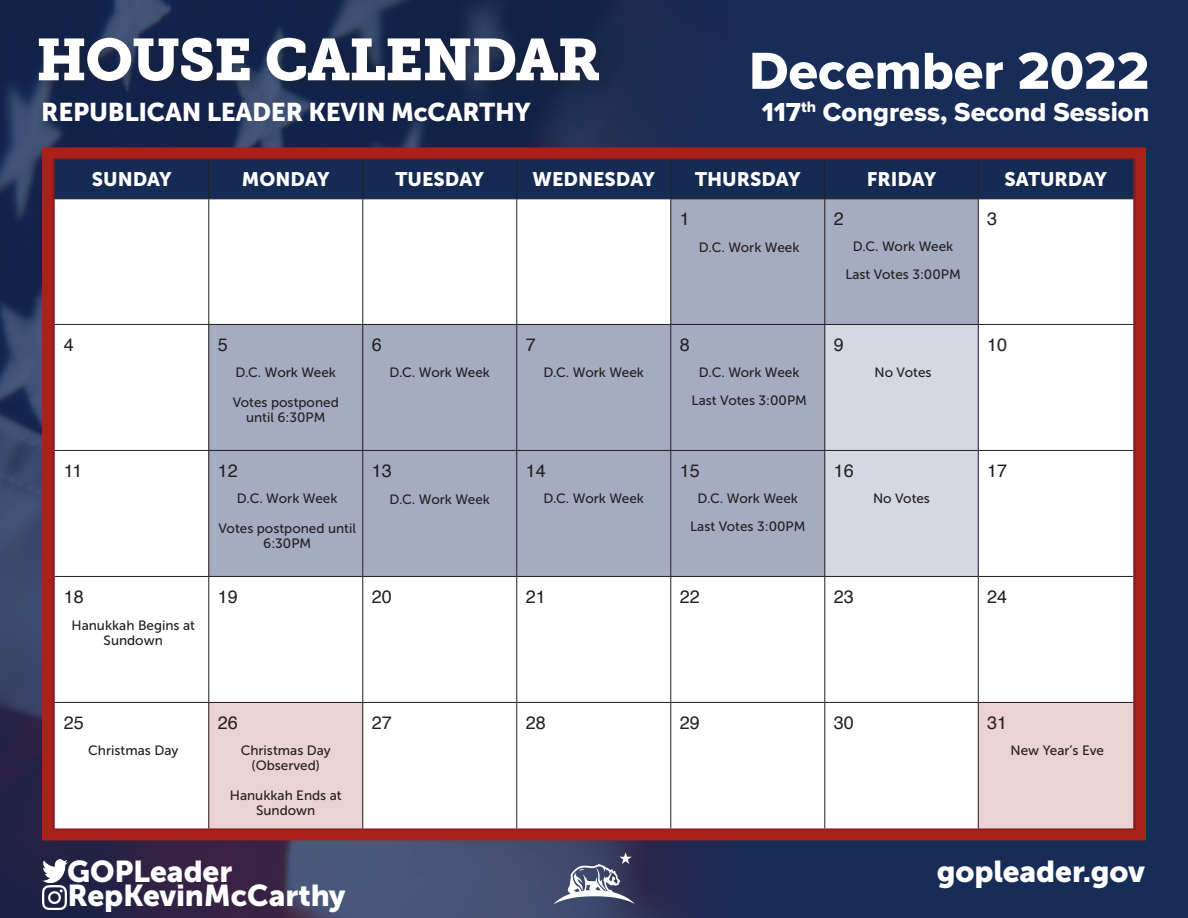
<style>
.page{position:relative;width:1188px;height:918px;background:#182c58}
.page>*{position:absolute;margin:0;border:0;box-sizing:border-box;transform-origin:0 0}
.t1{font:58.5px "Museo Slab 900";letter-spacing:-.02em;color:#fff}
.Title_-_Month{font:54px "Proxima Nova Extrabld";color:#fff}
.t2{font:30px "Museo Sans 900";letter-spacing:-.005em;color:#fff}
.Title_-_Month-2{font:27px "Proxima Nova Extrabld";color:#fff}
.t3{font:25.5px "Museo Sans 900";letter-spacing:-.01em;color:#fff}
.Header_-_Days{font:19.5px "Museo Sans 900";color:#fff}
.Date{font:18px "Helvetica";color:#231f20}
.Description{font:13.5px/15px "Museo Sans 500";color:#231f20;text-align:center}
.Date-2{font:13.5px "Museo Sans 500";color:#231f20}
</style>
<div class="page">
<img style="left:0;top:0;width:736px;height:918px">
<div style="left:35px;top:35px;width:577px;height:59px;background:#231f20;opacity:.3"></div>
<img style="left:42px;top:885px;width:25px;height:24px">
<svg style="left:553px;top:852px;width:82px;height:52px;background:#656b87"></svg>
<img style="left:43px;top:860px;width:25px;height:22px">
<svg style="left:55px;top:159px;width:1078px;height:39px"></svg>
<div style="left:55px;top:199px;width:1078px;height:629px;background:#fff"></div>
<svg style="left:209px;top:199px;width:769px;height:377px;background:#b9bece"></svg>
<div style="left:825px;top:325px;width:153px;height:251px;background:#d5d8e3"></div>
<svg style="left:209px;top:703px;width:924px;height:125px;background:#f7efef"></svg>
<hr style="left:209px;top:324px;width:154px;height:1px;background:#231f20">
<hr style="left:208px;top:325px;width:1px;height:125px;background:#231f20">
<hr style="left:362px;top:325px;width:1px;height:125px;background:#231f20">
<hr style="left:825px;top:324px;width:153px;height:1px;background:#231f20">
<hr style="left:824px;top:325px;width:1px;height:125px;background:#231f20">
<hr style="left:978px;top:325px;width:1px;height:125px;background:#231f20">
<hr style="left:209px;top:450px;width:154px;height:1px;background:#231f20">
<hr style="left:208px;top:451px;width:1px;height:125px;background:#231f20">
<hr style="left:362px;top:451px;width:1px;height:125px;background:#231f20">
<hr style="left:209px;top:576px;width:154px;height:1px;background:#231f20">
<hr style="left:825px;top:450px;width:153px;height:1px;background:#231f20">
<hr style="left:824px;top:451px;width:1px;height:125px;background:#231f20">
<hr style="left:978px;top:451px;width:1px;height:125px;background:#231f20">
<hr style="left:825px;top:576px;width:153px;height:1px;background:#231f20">
<hr style="left:208px;top:703px;width:1px;height:125px;background:#231f20">
<hr style="left:209px;top:702px;width:154px;height:1px;background:#231f20">
<hr style="left:362px;top:703px;width:1px;height:125px;background:#231f20">
<hr style="left:208px;top:199px;width:1px;height:125px;background:#231f20">
<hr style="left:362px;top:199px;width:1px;height:125px;background:#231f20">
<hr style="left:516px;top:199px;width:1px;height:125px;background:#231f20">
<hr style="left:670px;top:199px;width:1px;height:125px;background:#231f20">
<hr style="left:824px;top:199px;width:1px;height:125px;background:#231f20">
<hr style="left:978px;top:199px;width:1px;height:125px;background:#231f20">
<hr style="left:55px;top:324px;width:154px;height:1px;background:#231f20">
<hr style="left:363px;top:324px;width:154px;height:1px;background:#231f20">
<hr style="left:517px;top:324px;width:154px;height:1px;background:#231f20">
<hr style="left:516px;top:325px;width:1px;height:125px;background:#231f20">
<hr style="left:671px;top:324px;width:154px;height:1px;background:#231f20">
<hr style="left:670px;top:325px;width:1px;height:125px;background:#231f20">
<hr style="left:978px;top:324px;width:155px;height:1px;background:#231f20">
<hr style="left:55px;top:450px;width:154px;height:1px;background:#231f20">
<hr style="left:363px;top:450px;width:154px;height:1px;background:#231f20">
<hr style="left:517px;top:450px;width:154px;height:1px;background:#231f20">
<hr style="left:516px;top:451px;width:1px;height:125px;background:#231f20">
<hr style="left:671px;top:450px;width:154px;height:1px;background:#231f20">
<hr style="left:670px;top:451px;width:1px;height:125px;background:#231f20">
<hr style="left:978px;top:450px;width:155px;height:1px;background:#231f20">
<hr style="left:55px;top:576px;width:154px;height:1px;background:#231f20">
<hr style="left:208px;top:577px;width:1px;height:125px;background:#231f20">
<hr style="left:363px;top:576px;width:154px;height:1px;background:#231f20">
<hr style="left:362px;top:577px;width:1px;height:125px;background:#231f20">
<hr style="left:517px;top:576px;width:154px;height:1px;background:#231f20">
<hr style="left:516px;top:577px;width:1px;height:125px;background:#231f20">
<hr style="left:671px;top:576px;width:154px;height:1px;background:#231f20">
<hr style="left:670px;top:577px;width:1px;height:125px;background:#231f20">
<hr style="left:824px;top:577px;width:1px;height:125px;background:#231f20">
<hr style="left:978px;top:576px;width:155px;height:1px;background:#231f20">
<hr style="left:978px;top:577px;width:1px;height:125px;background:#231f20">
<hr style="left:55px;top:702px;width:154px;height:1px;background:#231f20">
<hr style="left:363px;top:702px;width:154px;height:1px;background:#231f20">
<hr style="left:517px;top:702px;width:154px;height:1px;background:#231f20">
<hr style="left:516px;top:703px;width:1px;height:125px;background:#231f20">
<hr style="left:671px;top:702px;width:154px;height:1px;background:#231f20">
<hr style="left:670px;top:703px;width:1px;height:125px;background:#231f20">
<hr style="left:825px;top:702px;width:153px;height:1px;background:#231f20">
<hr style="left:824px;top:703px;width:1px;height:125px;background:#231f20">
<hr style="left:978px;top:702px;width:155px;height:1px;background:#231f20">
<hr style="left:978px;top:703px;width:1px;height:125px;background:#231f20">
<hr style="left:208px;top:159px;width:1px;height:39px;background:#231f20">
<hr style="left:362px;top:159px;width:1px;height:39px;background:#231f20">
<hr style="left:516px;top:159px;width:1px;height:39px;background:#231f20">
<hr style="left:670px;top:159px;width:1px;height:39px;background:#231f20">
<hr style="left:824px;top:159px;width:1px;height:39px;background:#231f20">
<hr style="left:978px;top:159px;width:1px;height:39px;background:#231f20">
<hr style="left:55px;top:198px;width:154px;height:1px;background:#231f20">
<hr style="left:209px;top:198px;width:154px;height:1px;background:#231f20">
<hr style="left:363px;top:198px;width:154px;height:1px;background:#231f20">
<hr style="left:517px;top:198px;width:154px;height:1px;background:#231f20">
<hr style="left:671px;top:198px;width:154px;height:1px;background:#231f20">
<hr style="left:825px;top:198px;width:153px;height:1px;background:#231f20">
<hr style="left:978px;top:198px;width:155px;height:1px;background:#231f20">
<div style="left:42px;top:147px;width:1104px;height:693px;border:10px solid #ab2119"></div>
<h1 class="t1" style="left:36px;top:26px;width:566px">HOUSE CALENDAR</h1>
<h3 class="t3" style="left:41px;top:97px;width:491px">REPUBLICAN LEADER KEVIN McCARTHY</h3>
<p class="Title_-_Month" style="left:749px;top:31px;width:402px">December 2022</p>
<p class="Title_-_Month-2" style="left:762px;top:92px;width:389px">117<sup>th</sup> Congress, Second Session</p>
<p class="Header_-_Days" style="left:92px;top:169px;width:81px">SUNDAY</p>
<p class="Header_-_Days" style="left:242px;top:169px;width:89px">MONDAY</p>
<p class="Header_-_Days" style="left:396px;top:169px;width:90px">TUESDAY</p>
<p class="Header_-_Days" style="left:533px;top:169px;width:124px">WEDNESDAY</p>
<p class="Header_-_Days" style="left:695px;top:169px;width:107px">THURSDAY</p>
<p class="Header_-_Days" style="left:867px;top:169px;width:71px">FRIDAY</p>
<p class="Header_-_Days" style="left:1005px;top:169px;width:104px">SATURDAY</p>
<p class="Date" style="left:680px;top:205px;width:12px">1</p>
<p class="Date-2" style="left:699px;top:240px;width:102px">D.C. Work Week</p>
<p class="Date" style="left:834px;top:205px;width:12px">2</p>
<p class="Date" style="left:987px;top:205px;width:12px">3</p>
<p class="Description" style="left:853px;top:239px;width:102px">D.C. Work Week</p>
<p class="Description" style="left:845px;top:267px;width:117px">Last Votes 3:00PM</p>
<p class="Date" style="left:64px;top:331px;width:12px">4</p>
<p class="Date" style="left:218px;top:331px;width:12px">5</p>
<p class="Date" style="left:372px;top:331px;width:12px">6</p>
<p class="Date" style="left:526px;top:331px;width:12px">7</p>
<p class="Date" style="left:680px;top:331px;width:12px">8</p>
<p class="Date" style="left:834px;top:331px;width:12px">9</p>
<p class="Date" style="left:987px;top:331px;width:22px">10</p>
<p class="Description" style="left:235px;top:365px;width:102px">D.C. Work Week</p>
<p class="Description" style="left:233px;top:395px;width:108px">Votes postponed until 6:30PM</p>
<p class="Description" style="left:389px;top:365px;width:102px">D.C. Work Week</p>
<p class="Description" style="left:543px;top:365px;width:102px">D.C. Work Week</p>
<p class="Description" style="left:699px;top:365px;width:102px">D.C. Work Week</p>
<p class="Description" style="left:692px;top:393px;width:117px">Last Votes 3:00PM</p>
<p class="Description" style="left:875px;top:365px;width:59px">No Votes</p>
<p class="Date" style="left:64px;top:457px;width:20px">11</p>
<p class="Date" style="left:218px;top:457px;width:22px">12</p>
<p class="Description" style="left:237px;top:491px;width:102px">D.C. Work Week</p>
<p class="Description" style="left:219px;top:521px;width:139px">Votes postponed until<br>6:30PM</p>
<p class="Date" style="left:372px;top:457px;width:22px">13</p>
<p class="Date-2" style="left:389px;top:492px;width:102px">D.C. Work Week</p>
<p class="Date" style="left:526px;top:457px;width:22px">14</p>
<p class="Description" style="left:543px;top:491px;width:102px">D.C. Work Week</p>
<p class="Date" style="left:680px;top:457px;width:22px">15</p>
<p class="Description" style="left:697px;top:491px;width:102px">D.C. Work Week</p>
<p class="Description" style="left:690px;top:519px;width:117px">Last Votes 3:00PM</p>
<p class="Date" style="left:834px;top:457px;width:22px">16</p>
<p class="Description" style="left:873px;top:491px;width:59px">No Votes</p>
<p class="Date" style="left:987px;top:457px;width:22px">17</p>
<p class="Date" style="left:64px;top:583px;width:22px">18</p>
<p class="Description" style="left:72px;top:618px;width:125px">Hanukkah Begins at</p>
<p class="Description" style="left:104px;top:633px;width:61px">Sundown</p>
<p class="Date" style="left:218px;top:583px;width:22px">19</p>
<p class="Date" style="left:372px;top:583px;width:22px">20</p>
<p class="Date" style="left:526px;top:583px;width:22px">21</p>
<p class="Date" style="left:680px;top:583px;width:22px">22</p>
<p class="Date" style="left:834px;top:583px;width:22px">23</p>
<p class="Date" style="left:987px;top:583px;width:22px">24</p>
<p class="Date" style="left:64px;top:709px;width:22px">25</p>
<p class="Description" style="left:88px;top:743px;width:92px">Christmas Day</p>
<p class="Date" style="left:218px;top:709px;width:22px">26</p>
<p class="Description" style="left:241px;top:743px;width:92px">Christmas Day (Observed)</p>
<p class="Description" style="left:230px;top:788px;width:113px">Hanukkah Ends at<br>Sundown</p>
<p class="Date" style="left:372px;top:709px;width:22px">27</p>
<p class="Date" style="left:526px;top:709px;width:22px">28</p>
<p class="Date" style="left:680px;top:709px;width:22px">29</p>
<p class="Date" style="left:834px;top:709px;width:22px">30</p>
<p class="Date" style="left:987px;top:709px;width:22px">31</p>
<p class="Description" style="left:1011px;top:743px;width:95px">New Year’s Eve</p>
<h3 class="t2" style="left:67px;top:855px;width:167px">GOPLeader</h3>
<h3 class="t2" style="left:937px;top:855px;width:210px">gopleader.gov</h3>
<h3 class="t2" style="left:67px;top:878px;width:280px">RepKevinMcCarthy</h3>
</div>
